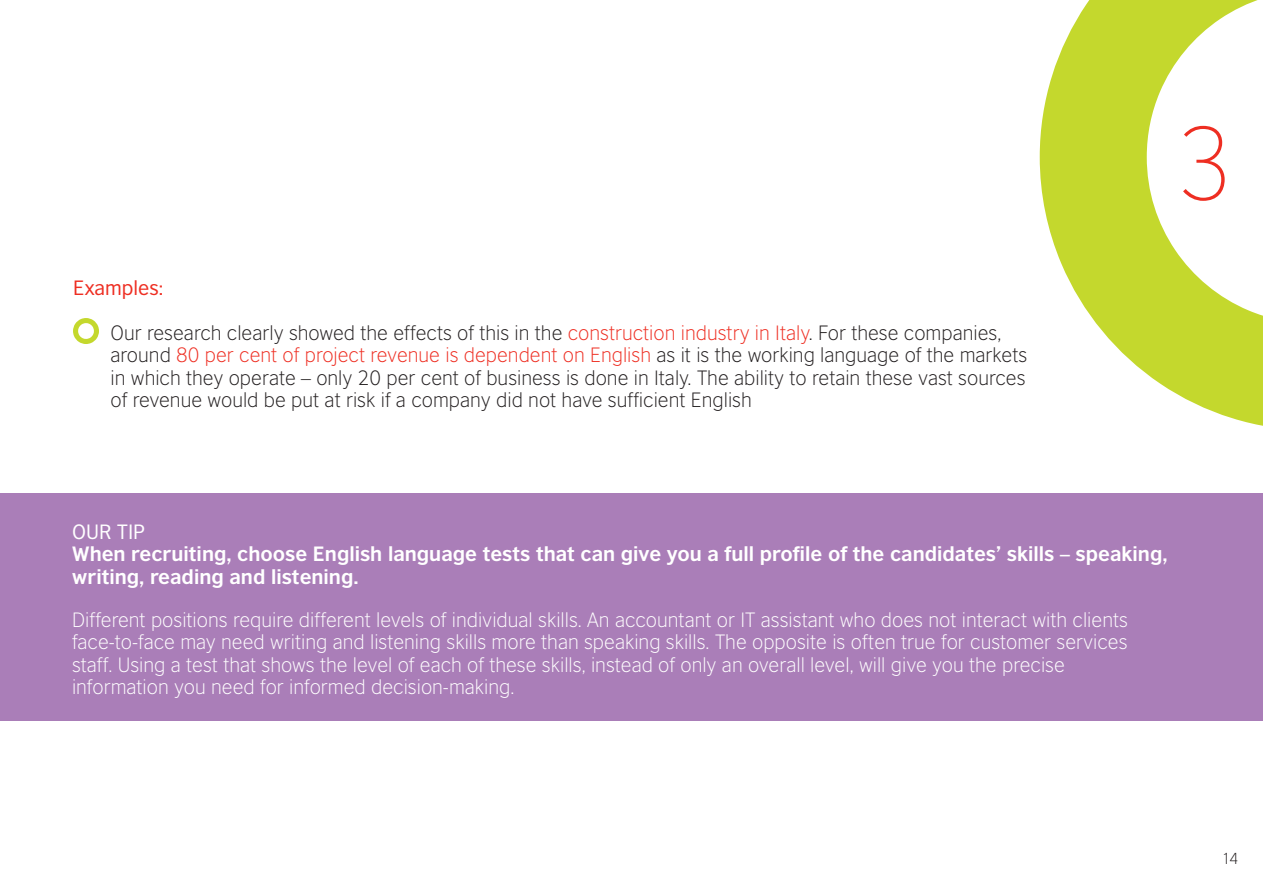
<style>
.page{position:relative;width:1263px;height:893px;background:#fff}
.page>*{position:absolute;margin:0;border:0;box-sizing:border-box;transform-origin:0 0}
.t1{font:200 97.5px "British Council Sans";color:#ee2e22}
.t2{font:300 19.5px/22.5px "British Council Sans";color:#fff}
.t3{font:300 19.5px/22.5px "British Council Sans";color:#231f20}
.t4{font:700 19.5px/22.5px "British Council Sans";color:#fff}
.t5{font:19.5px "British Council Sans";color:#ee2e22}
.t6{font:19.5px "British Council Sans";color:#fff}
.t7{font:300 15px "British Council Sans";color:#231f20}
.s1{color:#ee2e22}
</style>
<div class="page">
<svg style="left:1040px;top:0;width:223px;height:426px;fill:#c4d82d"></svg>
<div style="left:0;top:493px;width:1263px;height:228px;background:#aa7eb8"></div>
<svg style="left:73px;top:318px;width:26px;height:26px"></svg>
<p class="t5" style="left:73px;top:276px;width:92px">Examples:</p>
<p class="t3" style="left:111px;top:321px;width:918px">Our research clearly showed the effects of this in the <span class="s1">construction industry in Italy</span>. For these companies, around <span class="s1">80 per cent of project revenue is dependent on English</span> as it is the working language of the markets in which they operate – only 20 per cent of business is done in Italy. The ability to retain these vast sources of revenue would be put at risk if a company did not have sufficient English</p>
<h1 class="t1" style="left:1176px;top:106px;width:59px">3</h1>
<p class="t6" style="left:72px;top:520px;width:74px">OUR TIP</p>
<p class="t4" style="left:72px;top:542px;width:1097px">When recruiting, choose English language tests that can give you a full profile of the candidates’ skills – speaking, writing, reading and listening.</p>
<p class="t2" style="left:72px;top:608px;width:1057px">Different positions require different levels of individual skills. An accountant or IT assistant who does not interact with clients face-to-face may need writing and listening skills more than speaking skills. The opposite is often true for customer services staff. Using a test that shows the level of each of these skills, instead of only an overall level, will give you the precise information you need for informed decision-making.</p>
<p class="t7" style="left:1222px;top:849px;width:18px">14</p>
</div>
